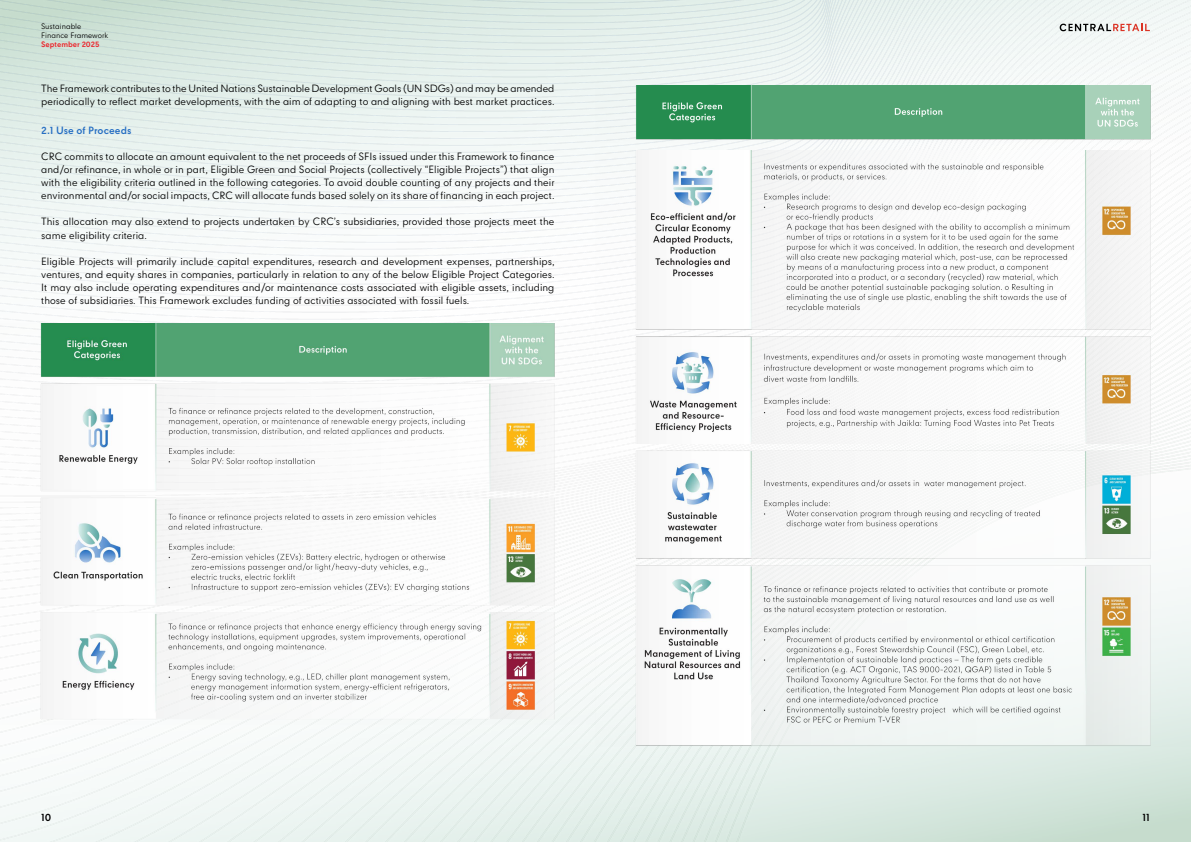
<style>
.page{position:relative;width:1191px;height:842px;background:#fff}
.page>*{position:absolute;margin:0;border:0;box-sizing:border-box;transform-origin:0 0}
.t1{font:10px/13px "CPN";color:#000}
.t2{font:700 10px "CPN";color:#256ec3}
.t3{font:700 10px "CPN";color:#000}
.t4{font:7.5px/9px "CPN";color:#000}
.t5{font:700 7.5px "CPN";color:#ed1d24}
</style>
<div class="page">
<img style="left:0;top:0;width:1191px;height:842px">
<img style="left:0;top:323px;width:596px;height:401px">
<img style="left:595px;top:85px;width:596px;height:57px">
<img style="left:595px;top:151px;width:596px;height:292px">
<img style="left:595px;top:450px;width:596px;height:296px">
<svg style="left:1059px;top:24px;width:90px;height:7px"></svg>
<p class="t4" style="left:41px;top:23px;width:69px">Sustainable<br>Finance Framework</p>
<p class="t5" style="left:41px;top:40px;width:60px">September 2025</p>
<p class="t1" style="left:41px;top:83px;width:515px">The Framework contributes to the United Nations Sustainable Development Goals (UN SDGs) and may be amended periodically to reflect market developments, with the aim of adapting to and aligning with best market practices.</p>
<p class="t2" style="left:41px;top:125px;width:92px">2.1 Use of Proceeds</p>
<p class="t1" style="left:41px;top:151px;width:515px;text-align:justify">CRC commits to allocate an amount equivalent to the net proceeds of SFIs issued under this Framework to finance and/or refinance, in whole or in part, Eligible Green and Social Projects (collectively “Eligible Projects”) that align with the eligibility criteria outlined in the following categories. To avoid double counting of any projects and their environmental and/or social impacts, CRC will allocate funds based solely on its share of financing in each project.</p>
<p class="t1" style="left:41px;top:216px;width:515px">This allocation may also extend to projects undertaken by CRC’s subsidiaries, provided those projects meet the same eligibility criteria.</p>
<p class="t1" style="left:41px;top:255px;width:515px;text-align:justify">Eligible Projects will primarily include capital expenditures, research and development expenses, partnerships, ventures, and equity shares in companies, particularly in relation to any of the below Eligible Project Categories.<br>It may also include operating expenditures and/or maintenance costs associated with eligible assets, including those of subsidiaries. This Framework excludes funding of activities associated with fossil fuels.</p>
<p class="t3" style="left:41px;top:812px;width:12px">10</p>
<p class="t3" style="left:1142px;top:812px;width:9px">11</p>
</div>
